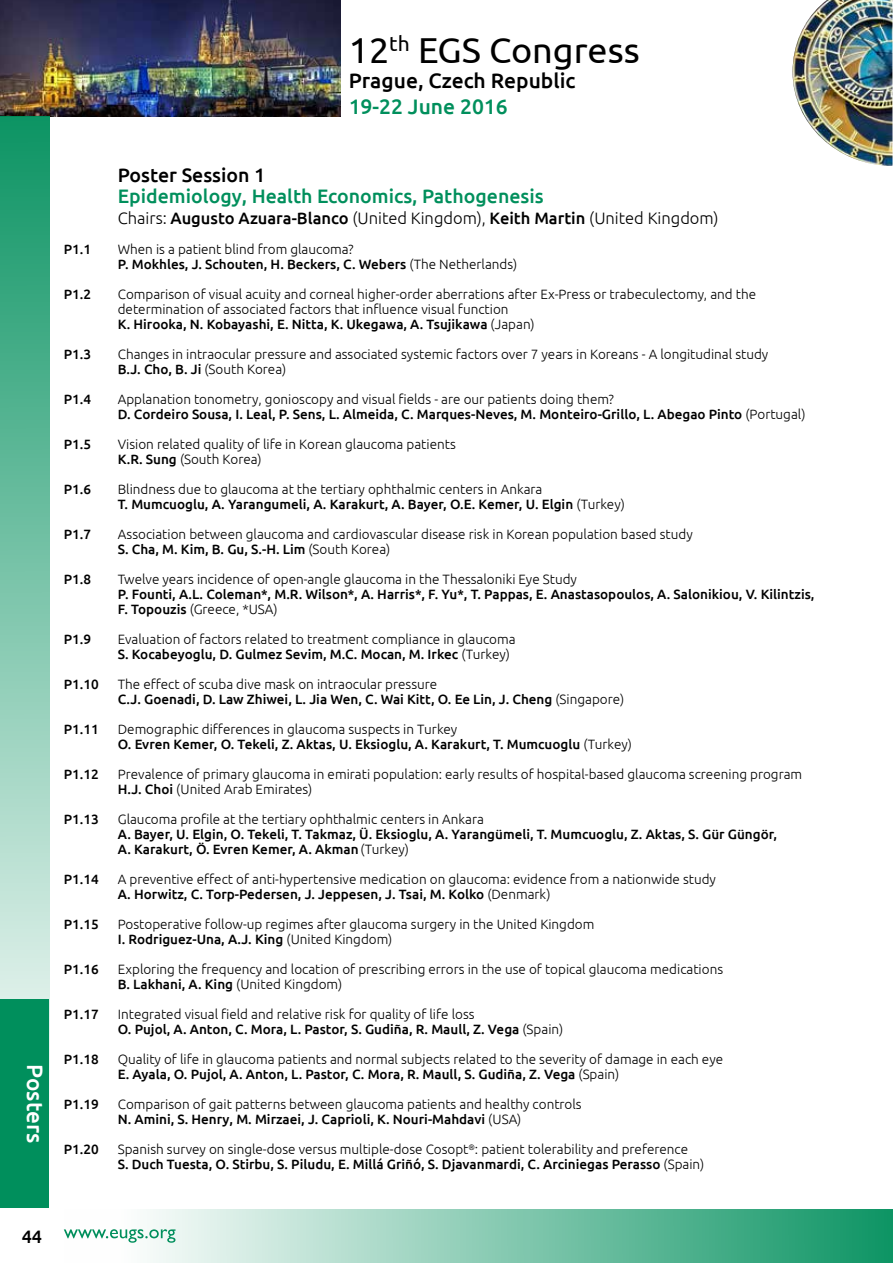
<style>
.page{position:relative;width:893px;height:1263px;background:#fff}
.page>*{position:absolute;margin:0;border:0;box-sizing:border-box;transform-origin:0 0}
.t1{font:36px "Ubuntu";color:#000}
.t2{font:500 22.5px "Ubuntu";color:#fff}
.t3{font:500 21px "Ubuntu";color:#000}
.t4{font:500 21px "Ubuntu";color:#008f5c}
.t5{font:500 19.5px "Ubuntu";color:#008f5c}
.t6{font:500 19.5px "Ubuntu";color:#000}
.t7{font:500 18px "Ubuntu";color:#000}
.t8{font:300 16.5px "Ubuntu";color:#000}
.t9{font:300 13.5px/15px "Ubuntu";color:#000}
.t10{font:500 13.5px/15px "Ubuntu";color:#000}
.s1{font-weight:500}
.s2{font-weight:300}
</style>
<div class="page">
<img style="left:0;top:0;width:340px;height:117px">
<svg style="left:0;top:117px;width:49px;height:882px;background:#74c1a6"></svg>
<div style="left:64px;top:1209px;width:829px;height:54px;background:linear-gradient(to right,#fff,#0e9565)"></div>
<div style="left:0;top:999px;width:49px;height:209px;background:#008f5c"></div>
<svg style="left:64px;top:1229px;width:111px;height:14px"></svg>
<img style="left:792px;top:0;width:101px;height:166px">
<h2 class="t2" style="left:49px;top:1064px;width:80px;rotate:90deg">Posters</h2>
<h1 class="t1" style="left:349px;top:29px;width:293px">12<sup>th</sup> EGS Congress</h1>
<h3 class="t3" style="left:349px;top:68px;width:228px">Prague, Czech Republic</h3>
<h3 class="t4" style="left:349px;top:93px;width:161px">19-22 June 2016</h3>
<h3 class="t6" style="left:118px;top:163px;width:149px">Poster Session 1</h3>
<h3 class="t5" style="left:118px;top:184px;width:427px">Epidemiology, Health Economics, Pathogenesis</h3>
<p class="t8" style="left:118px;top:208px;width:602px">Chairs: <span class="s1">Augusto Azuara-Blanco</span> (United Kingdom), <span class="s1">Keith Martin</span> (United Kingdom)</p>
<p class="t10" style="left:64px;top:241px;width:29px">P1.1</p>
<p class="t9" style="left:118px;top:242px;width:401px">When is a patient blind from glaucoma?<br><span class="s1">P. Mokhles, J. Schouten, H. Beckers, C. Webers</span> (The Netherlands)</p>
<p class="t10" style="left:64px;top:286px;width:29px">P1.2</p>
<p class="t9" style="left:118px;top:287px;width:640px">Comparison of visual acuity and corneal higher-order aberrations after Ex-Press or trabeculectomy, and the determination of associated factors that influence visual function<br><span class="s1">K. Hirooka, N. Kobayashi, E. Nitta, K. Ukegawa, A. Tsujikawa</span> (Japan)</p>
<p class="t10" style="left:64px;top:346px;width:29px">P1.3</p>
<p class="t9" style="left:118px;top:347px;width:652px">Changes in intraocular pressure and associated systemic factors over 7 years in Koreans - A longitudinal study<br><span class="s1">B.J. Cho, B. Ji</span> (South Korea)</p>
<p class="t10" style="left:64px;top:391px;width:29px">P1.4</p>
<p class="t10" style="left:118px;top:391px;width:689px"><span class="s2">Applanation tonometry, gonioscopy and visual fields - are our patients doing them?<br></span>D. Cordeiro Sousa, I. Leal, P. Sens, L. Almeida, C. Marques-Neves, M. Monteiro-Grillo, L. Abegao Pinto <span class="s2">(Portugal)</span></p>
<p class="t10" style="left:64px;top:436px;width:29px">P1.5</p>
<p class="t9" style="left:118px;top:437px;width:340px">Vision related quality of life in Korean glaucoma patients<br><span class="s1">K.R. Sung</span> (South Korea)</p>
<p class="t10" style="left:64px;top:481px;width:29px">P1.6</p>
<p class="t9" style="left:118px;top:482px;width:509px">Blindness due to glaucoma at the tertiary ophthalmic centers in Ankara<br><span class="s1">T. Mumcuoglu, A. Yarangumeli, A. Karakurt, A. Bayer, O.E. Kemer, U. Elgin</span> (Turkey)</p>
<p class="t10" style="left:64px;top:526px;width:29px">P1.7</p>
<p class="t9" style="left:118px;top:527px;width:576px">Association between glaucoma and cardiovascular disease risk in Korean population based study<br><span class="s1">S. Cha, M. Kim, B. Gu, S.-H. Lim</span> (South Korea)</p>
<p class="t10" style="left:64px;top:571px;width:29px">P1.8</p>
<p class="t9" style="left:118px;top:572px;width:461px">Twelve years incidence of open-angle glaucoma in the Thessaloniki Eye Study</p>
<p class="t10" style="left:118px;top:586px;width:698px">P. Founti, A.L. Coleman*, M.R. Wilson*, A. Harris*, F. Yu*, T. Pappas, E. Anastasopoulos, A. Salonikiou, V. Kilintzis,<br>F. Topouzis <span class="s2">(Greece, *USA)</span></p>
<p class="t10" style="left:64px;top:631px;width:29px">P1.9</p>
<p class="t9" style="left:118px;top:632px;width:399px">Evaluation of factors related to treatment compliance in glaucoma<br><span class="s1">S. Kocabeyoglu, D. Gulmez Sevim, M.C. Mocan, M. Irkec</span> (Turkey)</p>
<p class="t10" style="left:64px;top:676px;width:37px">P1.10</p>
<p class="t10" style="left:118px;top:676px;width:508px"><span class="s2">The effect of scuba dive mask on intraocular pressure<br></span>C.J. Goenadi, D. Law Zhiwei, L. Jia Wen, C. Wai Kitt, O. Ee Lin, J. Cheng <span class="s2">(Singapore)</span></p>
<p class="t10" style="left:64px;top:721px;width:37px">P1.11</p>
<p class="t10" style="left:118px;top:721px;width:516px"><span class="s2">Demographic differences in glaucoma suspects in Turkey<br></span>O. Evren Kemer, O. Tekeli, Z. Aktas, U. Eksioglu, A. Karakurt, T. Mumcuoglu <span class="s2">(Turkey)</span></p>
<p class="t10" style="left:64px;top:766px;width:37px">P1.12</p>
<p class="t9" style="left:118px;top:767px;width:686px">Prevalence of primary glaucoma in emirati population: early results of hospital-based glaucoma screening program<br><span class="s1">H.J. Choi</span> (United Arab Emirates)</p>
<p class="t10" style="left:64px;top:811px;width:37px">P1.13</p>
<p class="t9" style="left:118px;top:812px;width:368px">Glaucoma profile at the tertiary ophthalmic centers in Ankara</p>
<p class="t10" style="left:118px;top:826px;width:661px">A. Bayer, U. Elgin, O. Tekeli, T. Takmaz, Ü. Eksioglu, A. Yarangümeli, T. Mumcuoglu, Z. Aktas, S. Gür Güngör,<br>A. Karakurt, Ö. Evren Kemer, A. Akman<span class="s2">(Turkey)</span></p>
<p class="t10" style="left:64px;top:871px;width:37px">P1.14</p>
<p class="t9" style="left:118px;top:872px;width:600px">A preventive effect of anti-hypertensive medication on glaucoma: evidence from a nationwide study<br><span class="s1">A. Horwitz, C. Torp-Pedersen, J. Jeppesen, J. Tsai, M. Kolko</span> (Denmark)</p>
<p class="t10" style="left:64px;top:916px;width:37px">P1.15</p>
<p class="t9" style="left:118px;top:917px;width:478px">Postoperative follow-up regimes after glaucoma surgery in the United Kingdom<br><span class="s1">I. Rodriguez-Una, A.J. King</span> (United Kingdom)</p>
<p class="t10" style="left:64px;top:961px;width:37px">P1.16</p>
<p class="t9" style="left:118px;top:962px;width:607px">Exploring the frequency and location of prescribing errors in the use of topical glaucoma medications<br><span class="s1">B. Lakhani, A. King</span> (United Kingdom)</p>
<p class="t10" style="left:64px;top:1006px;width:37px">P1.17</p>
<p class="t9" style="left:118px;top:1007px;width:447px">Integrated visual field and relative risk for quality of life loss<br><span class="s1">O. Pujol, A. Anton, C. Mora, L. Pastor, S. Gudiña, R. Maull, Z. Vega</span> (Spain)</p>
<p class="t10" style="left:64px;top:1051px;width:37px">P1.18</p>
<p class="t9" style="left:118px;top:1052px;width:607px">Quality of life in glaucoma patients and normal subjects related to the severity of damage in each eye<br><span class="s1">E. Ayala, O. Pujol, A. Anton, L. Pastor, C. Mora, R. Maull, S. Gudiña, Z. Vega</span> (Spain)</p>
<p class="t10" style="left:64px;top:1096px;width:37px">P1.19</p>
<p class="t9" style="left:118px;top:1097px;width:465px">Comparison of gait patterns between glaucoma patients and healthy controls<br><span class="s1">N. Amini, S. Henry, M. Mirzaei, J. Caprioli, K. Nouri-Mahdavi</span> (USA)</p>
<p class="t10" style="left:64px;top:1141px;width:37px">P1.20</p>
<p class="t9" style="left:118px;top:1142px;width:588px">Spanish survey on single-dose versus multiple-dose Cosopt<sup>®</sup>: patient tolerability and preference<br><span class="s1">S. Duch Tuesta, O. Stirbu, S. Piludu, E. Millá Griñó, S. Djavanmardi, C. Arciniegas Perasso</span> (Spain)</p>
<h3 class="t7" style="left:22px;top:1225px;width:22px">44</h3>
</div>
